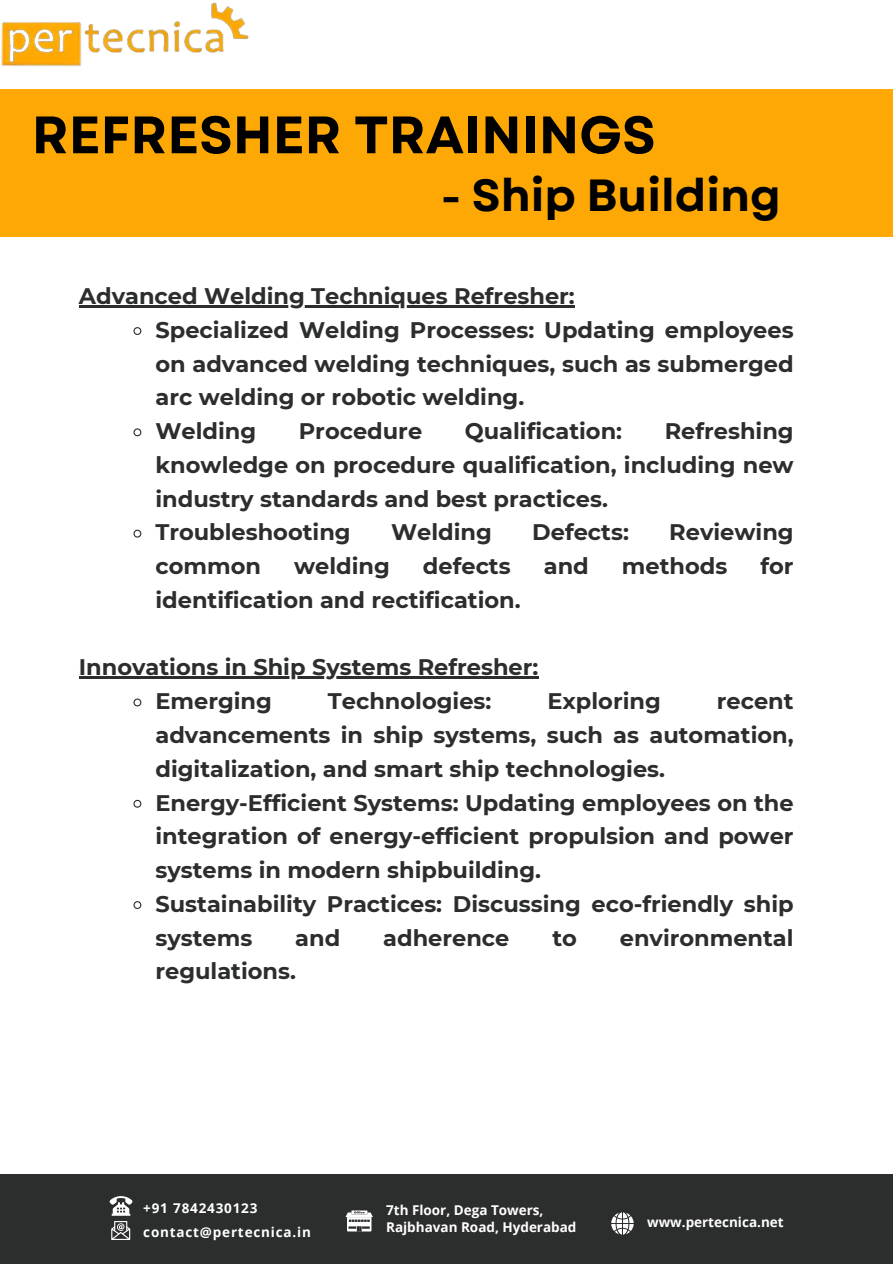
<style>
.page{position:relative;width:893px;height:1264px;background:#fff}
.page>*{position:absolute;margin:0;border:0;box-sizing:border-box;transform-origin:0 0}
.t1{font:700 52.5px "Garet";color:#000}
.t2{font:700 45px "Garet";color:#000}
.t3{font:700 22.5px/33.8px "Montserrat";color:#2c2d2d;text-align:justify}
.t4{font:700 13.5px "Open Sans";color:#fff}
.t5{font:700 13.5px "Open Sans";letter-spacing:.06em;color:#fff}
</style>
<div class="page">
<img style="left:1px;top:2px;width:248px;height:65px">
<div style="left:0;top:89px;width:892px;height:148px;background:#fea806"></div>
<div style="left:0;top:1174px;width:892px;height:89px;background:#2c2d2d"></div>
<svg style="left:611px;top:1212px;width:22px;height:22px"></svg>
<svg style="left:345px;top:1210px;width:27px;height:21px"></svg>
<svg style="left:110px;top:1196px;width:22px;height:43px"></svg>
<hr style="left:79px;top:305px;width:496px;height:2px;background:#2c2d2d">
<svg style="left:133px;top:327px;width:9px;height:8px"></svg>
<svg style="left:133px;top:428px;width:9px;height:9px"></svg>
<svg style="left:133px;top:529px;width:9px;height:9px"></svg>
<hr style="left:79px;top:676px;width:429px;height:3px;background:#2c2d2d">
<hr style="left:508px;top:676px;width:30px;height:3px;background:#2c2d2d">
<svg style="left:133px;top:698px;width:9px;height:9px"></svg>
<svg style="left:133px;top:799px;width:9px;height:9px"></svg>
<svg style="left:133px;top:901px;width:9px;height:8px"></svg>
<p class="t1" style="left:32px;top:97px;width:625px">REFRESHER TRAININGS</p>
<p class="t2" style="left:441px;top:163px;width:341px">- Ship Building</p>
<p class="t3" style="left:79px;top:279px;width:497px">Advanced Welding Techniques Refresher:</p>
<p class="t3" style="left:155px;top:313px;width:639px">Specialized Welding Processes: Updating employees on advanced welding techniques, such as submerged arc welding or robotic welding.</p>
<p class="t3" style="left:155px;top:414px;width:102px">Welding</p>
<p class="t3" style="left:299px;top:414px;width:125px">Procedure</p>
<p class="t3" style="left:464px;top:414px;width:159px">Qualification:</p>
<p class="t3" style="left:155px;top:414px;width:639px;text-indent:509px">Refreshing knowledge on procedure qualification, including new industry standards and best practices.</p>
<p class="t3" style="left:155px;top:515px;width:197px">Troubleshooting</p>
<p class="t3" style="left:391px;top:515px;width:102px">Welding</p>
<p class="t3" style="left:532px;top:515px;width:98px">Defects:</p>
<p class="t3" style="left:669px;top:515px;width:126px">Reviewing</p>
<p class="t3" style="left:155px;top:549px;width:107px">common</p>
<p class="t3" style="left:294px;top:549px;width:97px">welding</p>
<p class="t3" style="left:423px;top:549px;width:89px">defects</p>
<p class="t3" style="left:543px;top:549px;width:46px">and</p>
<p class="t3" style="left:622px;top:549px;width:107px">methods</p>
<p class="t3" style="left:760px;top:549px;width:35px">for</p>
<p class="t3" style="left:155px;top:583px;width:367px">identification and rectification.</p>
<p class="t3" style="left:79px;top:650px;width:461px">Innovations in Ship Systems Refresher:</p>
<p class="t3" style="left:155px;top:684px;width:118px">Emerging</p>
<p class="t3" style="left:328px;top:684px;width:165px">Technologies:</p>
<p class="t3" style="left:547px;top:684px;width:115px">Exploring</p>
<p class="t3" style="left:155px;top:684px;width:639px;text-indent:561px">recent advancements in ship systems, such as automation, digitalization, and smart ship technologies.</p>
<p class="t3" style="left:155px;top:785px;width:639px">Energy-Efficient Systems: Updating employees on the integration of energy-efficient propulsion and power systems in modern shipbuilding.</p>
<p class="t3" style="left:155px;top:886px;width:639px">Sustainability Practices: Discussing eco-friendly ship systems</p>
<p class="t3" style="left:295px;top:920px;width:46px">and</p>
<p class="t3" style="left:383px;top:920px;width:128px">adherence</p>
<p class="t3" style="left:552px;top:920px;width:26px">to</p>
<p class="t3" style="left:619px;top:920px;width:175px">environmental</p>
<p class="t3" style="left:155px;top:954px;width:142px">regulations.</p>
<p class="t5" style="left:143px;top:1198px;width:116px">+91 7842430123</p>
<p class="t5" style="left:143px;top:1222px;width:169px">contact@pertecnica.in</p>
<p class="t4" style="left:386px;top:1200px;width:159px">7th Floor, Dega Towers,</p>
<p class="t4" style="left:386px;top:1217px;width:192px">Rajbhavan Road, Hyderabad</p>
<p class="t4" style="left:647px;top:1212px;width:138px">www.pertecnica.net</p>
</div>
